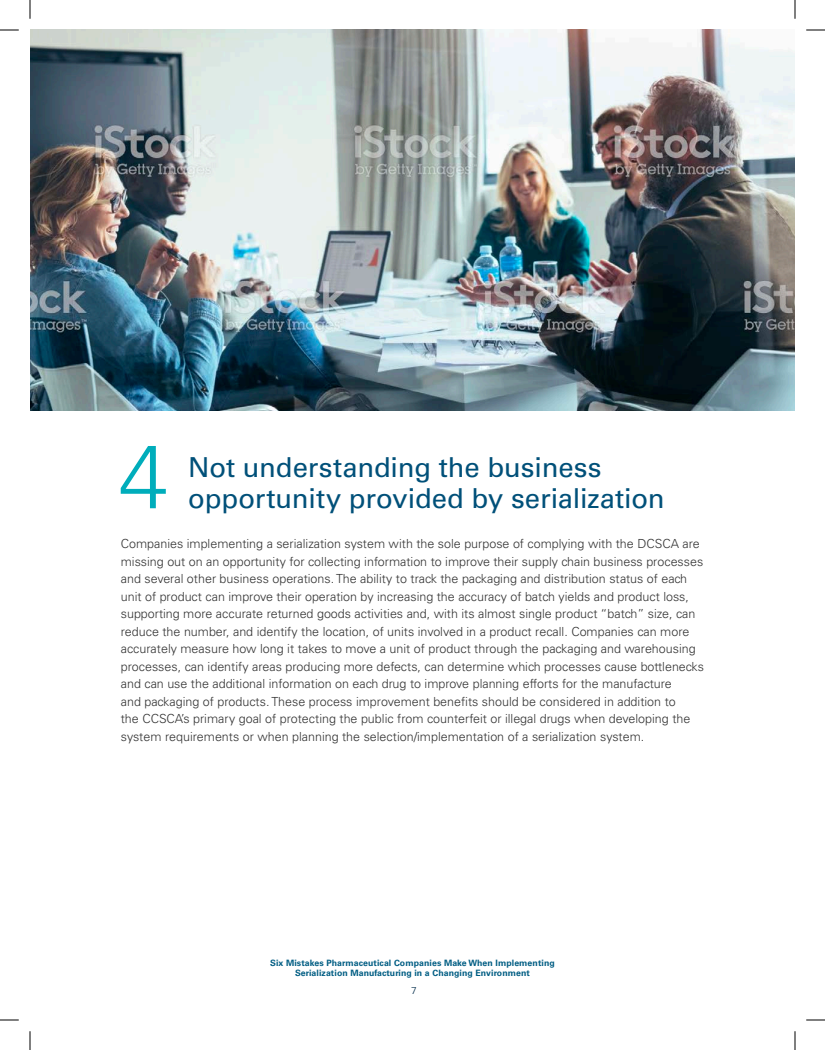
<style>
.page{position:relative;width:825px;height:1050px;background:#fff}
.page>*{position:absolute;margin:0;border:0;box-sizing:border-box;transform-origin:0 0}
.t1{font:300 90px "Univers LT Std";color:#00adbb}
.t2{font:27.5px/31.2px "Univers LT Std";letter-spacing:-.005em;color:#005079}
.t3{font:300 12.5px/17.5px "Univers";color:#333}
.t4{font:300 10px "Univers";color:#002b49}
.t5{font:700 8.75px/10.5px "Univers";letter-spacing:.01em;color:#005d83;text-align:center}
</style>
<div class="page">
<img style="left:30px;top:30px;width:765px;height:381px">
<svg style="left:0;top:29px;width:19px;height:2px"></svg>
<svg style="left:806px;top:29px;width:19px;height:2px"></svg>
<svg style="left:0;top:1019px;width:19px;height:2px"></svg>
<svg style="left:806px;top:1019px;width:19px;height:2px"></svg>
<svg style="left:29px;top:0;width:2px;height:19px"></svg>
<svg style="left:29px;top:1031px;width:2px;height:19px"></svg>
<svg style="left:794px;top:0;width:2px;height:19px"></svg>
<svg style="left:794px;top:1031px;width:2px;height:19px"></svg>
<p class="t1" style="left:119px;top:422px;width:52px">4</p>
<p class="t2" style="left:188px;top:452px;width:478px">Not understanding the business opportunity provided by serialization</p>
<p class="t3" style="left:121px;top:535px;width:585px">Companies implementing a serialization system with the sole purpose of complying with the DCSCA are missing out on an opportunity for collecting information to improve their supply chain business processes and several other business operations. The ability to track the packaging and distribution status of each unit of product can improve their operation by increasing the accuracy of batch yields and product loss, supporting more accurate returned goods activities and, with its almost single product “batch” size, can reduce the number, and identify the location, of units involved in a product recall. Companies can more accurately measure how long it takes to move a unit of product through the packaging and warehousing processes, can identify areas producing more defects, can determine which processes cause bottlenecks and can use the additional information on each drug to improve planning efforts for the manufacture<br>and packaging of products. These process improvement benefits should be considered in addition to<br>the CCSCA’s primary goal of protecting the public from counterfeit or illegal drugs when developing the system requirements or when planning the selection/implementation of a serialization system.</p>
<p class="t5" style="left:270px;top:958px;width:286px">Six Mistakes Pharmaceutical Companies Make When Implementing<br>Serialization Manufacturing in a Changing Environment</p>
<p class="t4" style="left:411px;top:984px;width:7px">7</p>
</div>
